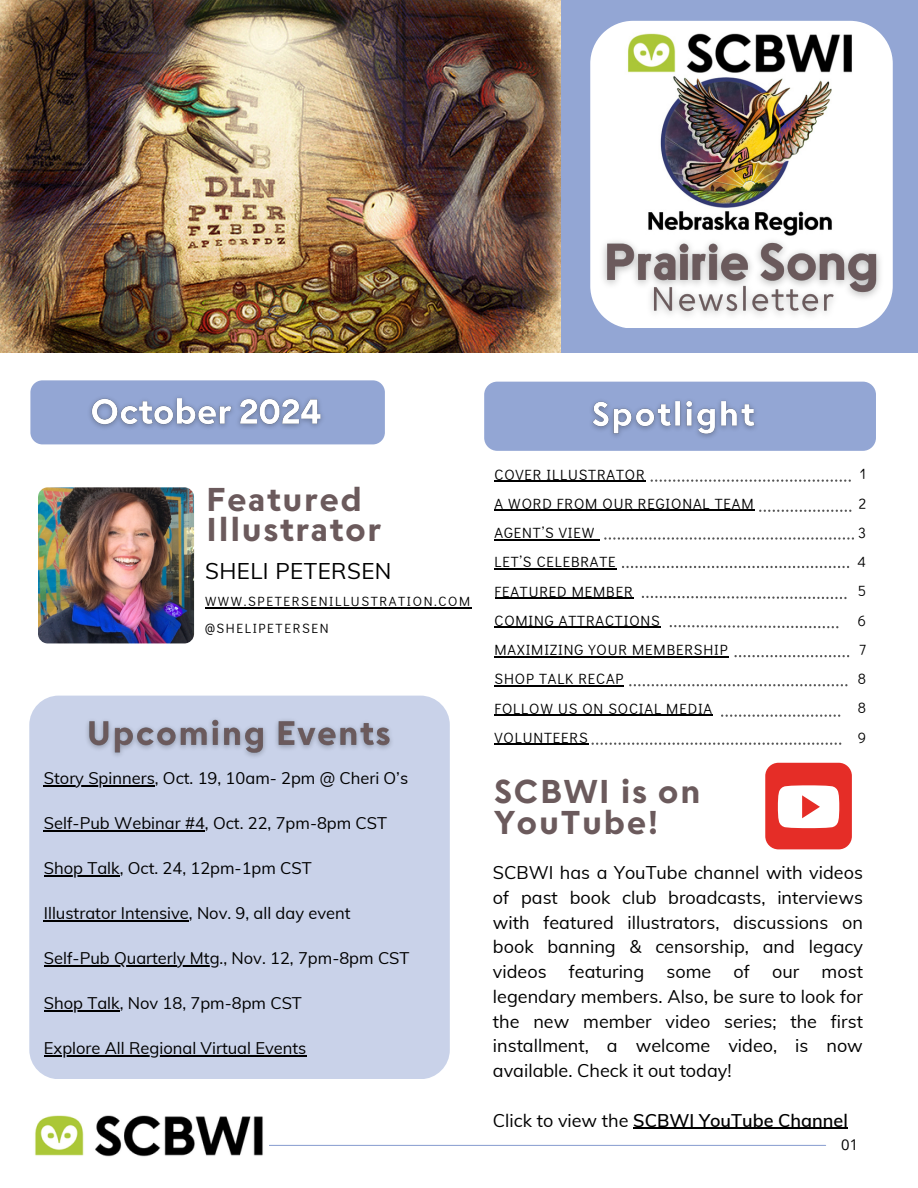
<style>
.page{position:relative;width:918px;height:1188px;background:#fff}
.page>*{position:absolute;margin:0;border:0;box-sizing:border-box;transform-origin:0 0}
.t1{font:700 33px/30.3px "SCBWI Escalator Text";letter-spacing:.05em;color:#6b5a5c}
.t2{font:22.2px "Muli";letter-spacing:.02em;color:#000}
.t3{font:18px/24.8px "Muli";color:#000;text-align:justify}
.t4{font:600 18px "Muli";color:#000}
.t5{font:16.5px "Muli";color:#000}
.t6{font:14.85px "Didact Gothic";letter-spacing:.06em;color:#000}
.t7{font:14.85px "Open Sans";color:#000}
.t8{font:13.35px "Didact Gothic";letter-spacing:.12em;color:#000}
.s1{font-weight:400}
</style>
<div class="page">
<div style="left:29px;top:696px;width:421px;height:383px;background:#c9d2e9;border-radius:29px"></div>
<img style="left:0;top:0;width:561px;height:352px">
<div style="left:484px;top:382px;width:392px;height:69px;background:#93a6d4;border-radius:13px"></div>
<hr style="left:495px;top:481px;width:151px;height:1px;background:#000">
<hr style="left:495px;top:510px;width:260px;height:1px;background:#000">
<hr style="left:495px;top:539px;width:100px;height:1px;background:#000">
<hr style="left:495px;top:568px;width:122px;height:2px;background:#000">
<hr style="left:495px;top:598px;width:139px;height:1px;background:#000">
<hr style="left:495px;top:627px;width:156px;height:1px;background:#000">
<hr style="left:495px;top:656px;width:234px;height:1px;background:#000">
<hr style="left:495px;top:685px;width:129px;height:2px;background:#000">
<hr style="left:495px;top:715px;width:218px;height:1px;background:#000">
<hr style="left:495px;top:744px;width:94px;height:1px;background:#000">
<svg style="left:651px;top:480px;width:200px;height:2px"></svg>
<svg style="left:759px;top:510px;width:92px;height:2px"></svg>
<svg style="left:595px;top:537px;width:259px;height:3px"></svg>
<svg style="left:622px;top:566px;width:227px;height:2px"></svg>
<svg style="left:642px;top:596px;width:205px;height:3px"></svg>
<svg style="left:670px;top:625px;width:168px;height:3px"></svg>
<svg style="left:734px;top:655px;width:115px;height:2px"></svg>
<svg style="left:592px;top:743px;width:249px;height:2px"></svg>
<svg style="left:629px;top:684px;width:218px;height:2px"></svg>
<img style="left:38px;top:487px;width:156px;height:156px;border-radius:10px">
<hr style="left:159px;top:1145px;width:667px;height:1px;background:#93a6d4">
<svg style="left:721px;top:715px;width:119px;height:2px"></svg>
<div style="left:30px;top:380px;width:355px;height:64px;background:#93a6d4;border-radius:12px"></div>
<img style="left:89px;top:397px;width:234px;height:31px">
<img style="left:35px;top:1115px;width:234px;height:42px">
<div style="left:561px;top:0;width:356px;height:352px;background:#93a6d4"></div>
<svg style="left:590px;top:21px;width:303px;height:307px;background:#f6f7fb"></svg>
<img style="left:616px;top:29px;width:248px;height:200px">
<div style="left:765px;top:763px;width:87px;height:86px;background:#e52d27;border-radius:13px"></div>
<svg style="left:778px;top:785px;width:61px;height:43px;background:#fbe3e2"></svg>
<img style="left:87px;top:719px;width:305px;height:38px">
<hr style="left:44px;top:786px;width:111px;height:1px;background:#000">
<hr style="left:44px;top:831px;width:161px;height:1px;background:#000">
<hr style="left:44px;top:876px;width:76px;height:1px;background:#000">
<hr style="left:44px;top:921px;width:145px;height:1px;background:#000">
<hr style="left:44px;top:966px;width:176px;height:1px;background:#000">
<hr style="left:44px;top:1011px;width:76px;height:1px;background:#000">
<hr style="left:44px;top:1056px;width:85px;height:1px;background:#000">
<hr style="left:129px;top:1056px;width:177px;height:1px;background:#000">
<hr style="left:633px;top:1128px;width:215px;height:1px;background:#000">
<img style="left:591px;top:400px;width:165px;height:38px">
<hr style="left:205px;top:607px;width:267px;height:1px;background:#000">
<img style="left:593px;top:229px;width:298px;height:97px">
<h4 class="t1" style="left:206px;top:483px;width:176px">Featured<br>Illustrator</h4>
<h4 class="t2" style="left:205px;top:556px;width:188px">SHELI PETERSEN</h4>
<h2 class="t8" style="left:205px;top:592px;width:267px">WWW.SPETERSENILLUSTRATION.COM</h2>
<p class="t8" style="left:205px;top:619px;width:125px">@SHELIPETERSEN</p>
<h3 class="t5" style="left:44px;top:768px;width:366px">Story Spinners, Oct. 19, 10am- 2pm @ Cheri O’s</h3>
<p class="t5" style="left:44px;top:813px;width:345px">Self-Pub Webinar #4, Oct. 22, 7pm-8pm CST</p>
<p class="t5" style="left:44px;top:858px;width:269px">Shop Talk, Oct. 24, 12pm-1pm CST</p>
<h4 class="t5" style="left:44px;top:903px;width:308px">Illustrator Intensive, Nov. 9, all day event</h4>
<h4 class="t5" style="left:44px;top:948px;width:367px">Self-Pub Quarterly Mtg., Nov. 12, 7pm-8pm CST</h4>
<h4 class="t5" style="left:44px;top:993px;width:260px">Shop Talk, Nov 18, 7pm-8pm CST</h4>
<h4 class="t5" style="left:44px;top:1038px;width:264px">Explore All Regional Virtual Events</h4>
<p class="t6" style="left:495px;top:464px;width:152px">COVER ILLUSTRATOR</p>
<p class="t6" style="left:495px;top:493px;width:261px">A WORD FROM OUR REGIONAL TEAM</p>
<p class="t6" style="left:495px;top:522px;width:101px">AGENT’S VIEW</p>
<p class="t6" style="left:495px;top:552px;width:123px">LET’S CELEBRATE</p>
<p class="t6" style="left:495px;top:581px;width:140px">FEATURED MEMBER</p>
<p class="t6" style="left:495px;top:610px;width:167px">COMING ATTRACTIONS</p>
<p class="t6" style="left:495px;top:639px;width:235px">MAXIMIZING YOUR MEMBERSHIP</p>
<p class="t6" style="left:495px;top:669px;width:131px">SHOP TALK RECAP</p>
<p class="t6" style="left:495px;top:698px;width:219px">FOLLOW US ON SOCIAL MEDIA</p>
<p class="t6" style="left:495px;top:727px;width:95px">VOLUNTEERS</p>
<p class="t1" style="left:495px;top:776px;width:208px">SCBWI is on<br>YouTube!</p>
<p class="t6" style="left:860px;top:464px;width:8px">1</p>
<p class="t6" style="left:859px;top:493px;width:9px">2</p>
<p class="t6" style="left:858px;top:522px;width:9px">3</p>
<p class="t6" style="left:858px;top:552px;width:10px">4</p>
<p class="t6" style="left:858px;top:581px;width:10px">5</p>
<p class="t6" style="left:858px;top:610px;width:10px">6</p>
<p class="t6" style="left:859px;top:639px;width:8px">7</p>
<p class="t6" style="left:858px;top:669px;width:10px">8</p>
<h2 class="t6" style="left:858px;top:698px;width:10px">8</h2>
<p class="t6" style="left:858px;top:727px;width:10px">9</p>
<h4 class="t3" style="left:493px;top:860px;width:372px">SCBWI has a YouTube channel with videos of past book club broadcasts, interviews with featured illustrators, discussions on book banning &amp; censorship, and legacy videos featuring some of our most legendary members. Also, be sure to look for the new member video series; the first installment, a welcome video, is now available. Check it out today!</h4>
<p class="t4" style="left:493px;top:1109px;width:356px"><span class="s1">Click to view the</span> SCBWI YouTube Channel</p>
<h4 class="t7" style="left:841px;top:1134px;width:18px">01</h4>
</div>
